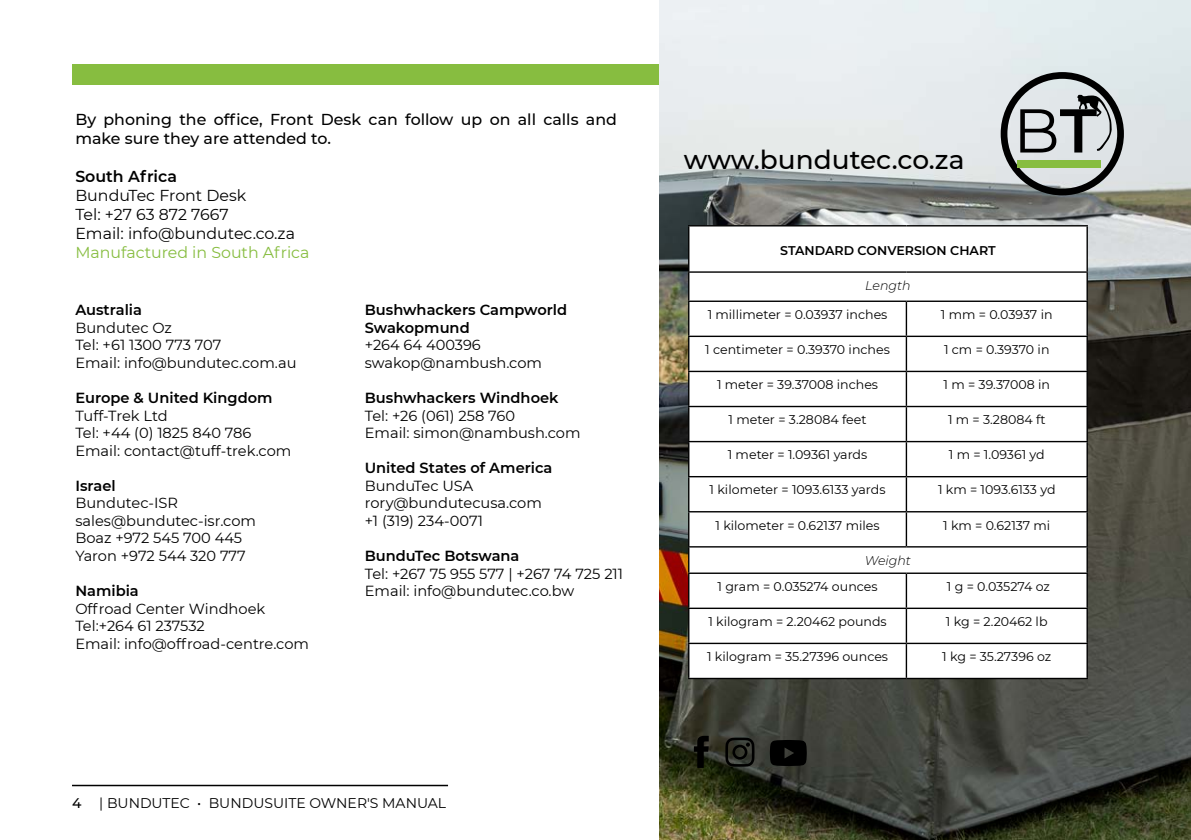
<style>
.page{position:relative;width:1191px;height:840px;background:#fff}
.page>*{position:absolute;margin:0;border:0;box-sizing:border-box;transform-origin:0 0}
.t1{font:500 26.4px "Montserrat";color:#000}
.t2{font:500 15.8px/19px "Montserrat";color:#000}
.t3{font:15.8px/19px "Montserrat";color:#000}
.t4{font:15.8px "Montserrat";color:#87bd40}
.t5{font:600 15.8px "Montserrat";color:#000}
.t6{font:14.6px/17.6px "Montserrat";color:#000}
.t7{font:600 14.6px/17.6px "Montserrat";color:#000}
.t8{font:14px "Montserrat";color:#000}
.t9{font:500 14px "Montserrat";color:#000}
.t10{font:12.6px "Montserrat";color:#000}
.t11{font:600 12.6px "Montserrat";color:#000}
.t12{font:italic 300 12.6px "Montserrat";color:#000}
</style>
<div class="page">
<hr style="left:72px;top:784px;width:376px;height:1px;background:#000">
<div style="left:72px;top:65px;width:1119px;height:20px;background:#87bd40"></div>
<img style="left:660px;top:0;width:531px;height:839px">
<div style="left:1000px;top:72px;width:124px;height:123px;border:7px solid #000;border-radius:50%"></div>
<div style="left:1017px;top:160px;width:83px;height:8px;background:#87bd40"></div>
<svg style="left:1020px;top:95px;width:92px;height:57px;background:#9c9fa1"></svg>
<svg style="left:694px;top:735px;width:14px;height:32px"></svg>
<svg style="left:770px;top:739px;width:36px;height:26px"></svg>
<svg style="left:725px;top:737px;width:29px;height:29px"></svg>
<svg style="left:689px;top:226px;width:397px;height:451px"></svg>
<hr style="left:688px;top:225px;width:218px;height:1px;background:#000">
<hr style="left:688px;top:226px;width:1px;height:45px;background:#000">
<hr style="left:906px;top:225px;width:181px;height:1px;background:#000">
<hr style="left:1086px;top:226px;width:1px;height:45px;background:#000">
<hr style="left:688px;top:271px;width:218px;height:1px;background:#000">
<svg style="left:688px;top:272px;width:1px;height:28px"></svg>
<hr style="left:906px;top:271px;width:181px;height:1px;background:#000">
<svg style="left:1086px;top:272px;width:1px;height:28px"></svg>
<hr style="left:688px;top:300px;width:218px;height:2px;background:#000">
<hr style="left:688px;top:302px;width:1px;height:33px;background:#000">
<hr style="left:906px;top:300px;width:181px;height:2px;background:#000">
<hr style="left:905px;top:302px;width:2px;height:33px;background:#000">
<hr style="left:1086px;top:302px;width:1px;height:33px;background:#000">
<hr style="left:688px;top:335px;width:218px;height:2px;background:#000">
<hr style="left:688px;top:337px;width:1px;height:33px;background:#000">
<hr style="left:906px;top:335px;width:181px;height:2px;background:#000">
<hr style="left:905px;top:337px;width:2px;height:33px;background:#000">
<hr style="left:1086px;top:337px;width:1px;height:33px;background:#000">
<hr style="left:688px;top:370px;width:218px;height:2px;background:#000">
<hr style="left:688px;top:372px;width:1px;height:33px;background:#000">
<hr style="left:906px;top:370px;width:181px;height:2px;background:#000">
<hr style="left:905px;top:372px;width:2px;height:33px;background:#000">
<hr style="left:1086px;top:372px;width:1px;height:33px;background:#000">
<hr style="left:688px;top:405px;width:218px;height:2px;background:#000">
<hr style="left:688px;top:407px;width:1px;height:33px;background:#000">
<hr style="left:906px;top:405px;width:181px;height:2px;background:#000">
<hr style="left:905px;top:407px;width:2px;height:33px;background:#000">
<hr style="left:1086px;top:407px;width:1px;height:33px;background:#000">
<hr style="left:688px;top:440px;width:218px;height:2px;background:#000">
<hr style="left:688px;top:442px;width:1px;height:33px;background:#000">
<hr style="left:906px;top:440px;width:181px;height:2px;background:#000">
<hr style="left:905px;top:442px;width:2px;height:33px;background:#000">
<hr style="left:1086px;top:442px;width:1px;height:33px;background:#000">
<hr style="left:688px;top:475px;width:218px;height:2px;background:#000">
<hr style="left:688px;top:477px;width:1px;height:33px;background:#000">
<hr style="left:906px;top:475px;width:181px;height:2px;background:#000">
<hr style="left:905px;top:477px;width:2px;height:33px;background:#000">
<hr style="left:1086px;top:477px;width:1px;height:33px;background:#000">
<hr style="left:688px;top:510px;width:218px;height:2px;background:#000">
<hr style="left:688px;top:512px;width:1px;height:34px;background:#000">
<hr style="left:906px;top:510px;width:181px;height:2px;background:#000">
<hr style="left:905px;top:512px;width:2px;height:34px;background:#000">
<hr style="left:1086px;top:512px;width:1px;height:34px;background:#000">
<hr style="left:688px;top:546px;width:218px;height:1px;background:#000">
<svg style="left:688px;top:547px;width:1px;height:25px"></svg>
<hr style="left:906px;top:546px;width:181px;height:1px;background:#000">
<svg style="left:1086px;top:547px;width:1px;height:25px"></svg>
<hr style="left:688px;top:572px;width:218px;height:1px;background:#000">
<hr style="left:688px;top:573px;width:1px;height:34px;background:#000">
<hr style="left:906px;top:572px;width:181px;height:1px;background:#000">
<hr style="left:905px;top:573px;width:2px;height:34px;background:#000">
<hr style="left:1086px;top:573px;width:1px;height:34px;background:#000">
<hr style="left:688px;top:607px;width:218px;height:1px;background:#000">
<hr style="left:688px;top:608px;width:1px;height:34px;background:#000">
<hr style="left:906px;top:607px;width:181px;height:1px;background:#000">
<hr style="left:905px;top:608px;width:2px;height:34px;background:#000">
<hr style="left:1086px;top:608px;width:1px;height:34px;background:#000">
<hr style="left:688px;top:642px;width:218px;height:1px;background:#000">
<hr style="left:688px;top:643px;width:1px;height:34px;background:#000">
<hr style="left:906px;top:642px;width:181px;height:1px;background:#000">
<hr style="left:905px;top:643px;width:2px;height:34px;background:#000">
<hr style="left:1086px;top:643px;width:1px;height:34px;background:#000">
<hr style="left:688px;top:677px;width:218px;height:1px;background:#000">
<hr style="left:906px;top:677px;width:181px;height:1px;background:#000">
<p class="t2" style="left:75px;top:109px;width:543px">By phoning the office, Front Desk can follow up on all calls and make sure they are attended to.</p>
<p class="t5" style="left:75px;top:165px;width:103px">South Africa</p>
<p class="t3" style="left:75px;top:185px;width:221px">BunduTec Front Desk<br>Tel: +27 63 872 7667<br>Email: info@bundutec.co.za</p>
<p class="t4" style="left:75px;top:241px;width:236px">Manufactured in South Africa</p>
<p class="t7" style="left:75px;top:300px;width:68px">Australia</p>
<p class="t6" style="left:75px;top:318px;width:223px">Bundutec Oz<br>Tel: +61 1300 773 707<br>Email: info@bundutec.com.au</p>
<p class="t7" style="left:75px;top:388px;width:199px">Europe &amp; United Kingdom</p>
<p class="t6" style="left:75px;top:406px;width:217px">Tuff-Trek Ltd<br>Tel: +44 (0) 1825 840 786<br>Email: contact@tuff-trek.com</p>
<p class="t7" style="left:75px;top:476px;width:42px">Israel</p>
<p class="t6" style="left:75px;top:493px;width:182px">Bundutec-ISR sales@bundutec-isr.com<br>Boaz +972 545 700 445<br>Yaron +972 544 320 777</p>
<p class="t7" style="left:75px;top:581px;width:65px">Namibia</p>
<p class="t6" style="left:75px;top:598px;width:235px">Offroad Center Windhoek<br>Tel:+264 61 237532<br>Email: info@offroad-centre.com</p>
<p class="t7" style="left:365px;top:300px;width:204px">Bushwhackers Campworld<br>Swakopmund</p>
<p class="t6" style="left:365px;top:336px;width:179px">+264 64 400396 swakop@nambush.com</p>
<p class="t7" style="left:365px;top:388px;width:195px">Bushwhackers Windhoek</p>
<p class="t6" style="left:365px;top:406px;width:217px">Tel: +26 (061) 258 760<br>Email: simon@nambush.com</p>
<p class="t7" style="left:365px;top:458px;width:189px">United States of America</p>
<p class="t6" style="left:365px;top:476px;width:179px">BunduTec USA rory@bundutecusa.com +1 (319) 234-0071</p>
<p class="t7" style="left:365px;top:546px;width:156px">BunduTec Botswana</p>
<p class="t6" style="left:365px;top:563px;width:260px">Tel: +267 75 955 577 | +267 74 725 211<br>Email: info@bundutec.co.bw</p>
<p class="t9" style="left:72px;top:792px;width:11px">4</p>
<p class="t8" style="left:99px;top:792px;width:348px">| BUNDUTEC • BUNDUSUITE OWNER'S MANUAL</p>
<h1 class="t1" style="left:684px;top:141px;width:282px">www.bundutec.co.za</h1>
<p class="t11" style="left:780px;top:241px;width:217px">STANDARD CONVERSION CHART</p>
<p class="t12" style="left:865px;top:277px;width:47px">Length</p>
<p class="t10" style="left:707px;top:306px;width:181px">1 millimeter = 0.03937 inches</p>
<p class="t10" style="left:941px;top:306px;width:113px">1 mm = 0.03937 in</p>
<p class="t10" style="left:705px;top:341px;width:186px">1 centimeter = 0.39370 inches</p>
<p class="t10" style="left:944px;top:341px;width:107px">1 cm = 0.39370 in</p>
<p class="t10" style="left:717px;top:376px;width:163px">1 meter = 39.37008 inches</p>
<p class="t10" style="left:943px;top:376px;width:108px">1 m = 39.37008 in</p>
<p class="t10" style="left:728px;top:411px;width:139px">1 meter = 3.28084 feet</p>
<p class="t10" style="left:948px;top:411px;width:99px">1 m = 3.28084 ft</p>
<p class="t10" style="left:728px;top:446px;width:141px">1 meter = 1.09361 yards</p>
<p class="t10" style="left:949px;top:446px;width:97px">1 m = 1.09361 yd</p>
<p class="t10" style="left:709px;top:481px;width:177px">1 kilometer = 1093.6133 yards</p>
<p class="t10" style="left:938px;top:481px;width:119px">1 km = 1093.6133 yd</p>
<p class="t10" style="left:715px;top:516px;width:166px">1 kilometer = 0.62137 miles</p>
<p class="t10" style="left:943px;top:516px;width:109px">1 km = 0.62137 mi</p>
<p class="t12" style="left:865px;top:551px;width:48px">Weight</p>
<p class="t10" style="left:717px;top:577px;width:162px">1 gram = 0.035274 ounces</p>
<p class="t10" style="left:947px;top:577px;width:104px">1 g = 0.035274 oz</p>
<p class="t10" style="left:708px;top:612px;width:180px">1 kilogram = 2.20462 pounds</p>
<p class="t10" style="left:946px;top:612px;width:103px">1 kg = 2.20462 lb</p>
<p class="t10" style="left:707px;top:647px;width:182px">1 kilogram = 35.27396 ounces</p>
<p class="t10" style="left:942px;top:647px;width:110px">1 kg = 35.27396 oz</p>
</div>
